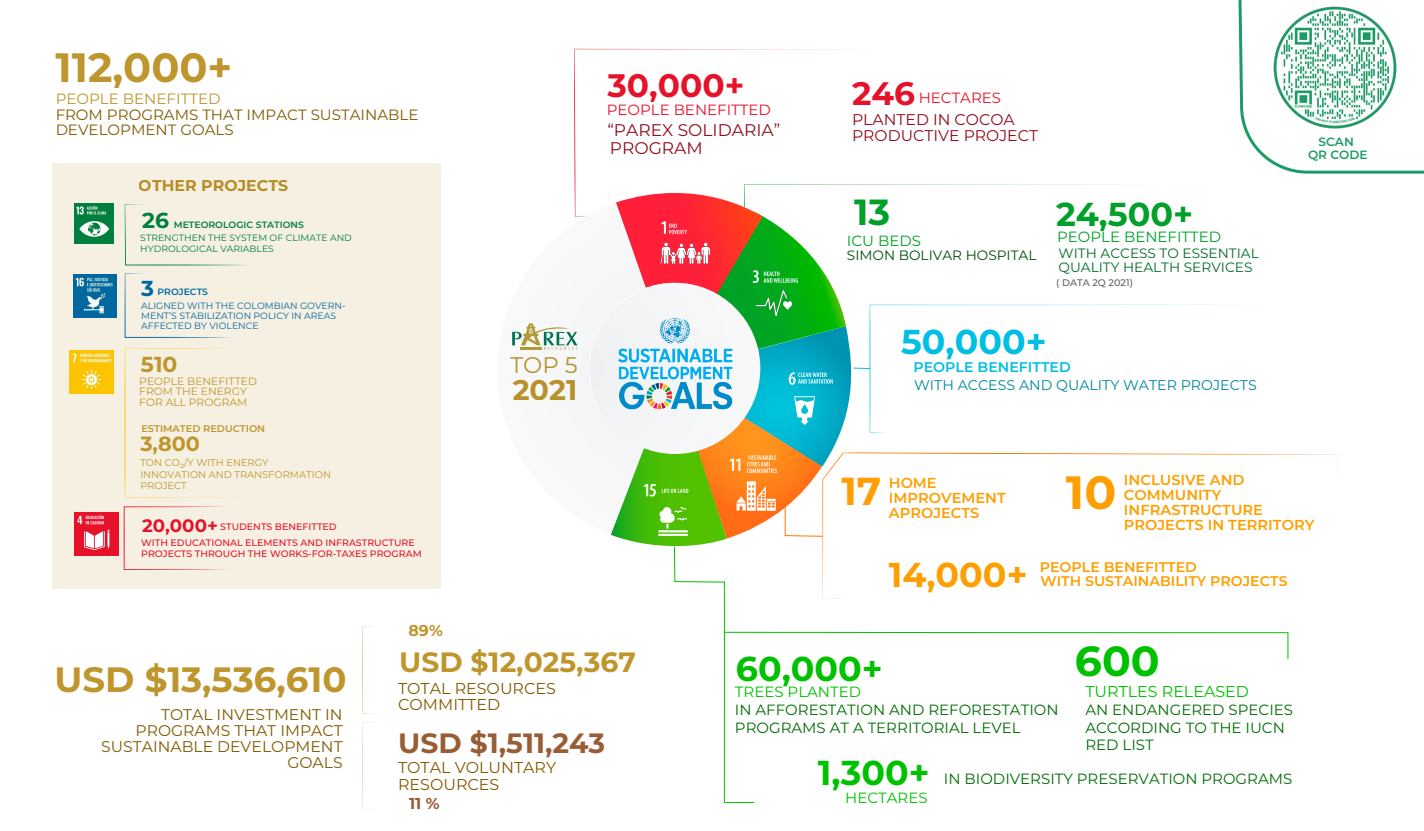
<style>
.page{position:relative;width:1424px;height:831px;background:#fff}
.page>*{position:absolute;margin:0;border:0;box-sizing:border-box;transform-origin:0 0}
.t1{font:700 46.5px "Montserrat";color:#ff9e00}
.t2{font:700 42px "Montserrat";color:#00c100}
.t3{font:700 40.9px "Montserrat";color:#bf962d}
.t4{font:700 39px "Montserrat";color:#ff9e00}
.t5{font:700 36.3px "Montserrat";color:#00a029}
.t6{font:700 35.1px "Montserrat";color:#bf962d}
.t7{font:700 34.5px "Montserrat";color:#00c100}
.t8{font:700 34.5px "Montserrat";color:#00bee4}
.t9{font:700 34.5px "Montserrat";color:#ff9e00}
.t10{font:700 33.1px "Montserrat";color:#00a029}
.t11{font:700 32.5px "Montserrat";color:#e6122a}
.t12{font:700 28.4px "Montserrat";color:#bf962d}
.t13{font:700 27.9px "Montserrat";color:#bf962d}
.t14{font:700 27.9px "Montserrat";color:#995d36}
.t15{font:22.6px "Montserrat";color:#bf962d}
.t16{font:700 21.6px "Montserrat";color:#bf962d}
.t17{font:700 21.6px "Montserrat";color:#007f3e}
.t18{font:700 21.6px "Montserrat";color:#0068a0}
.t19{font:700 20.5px "Montserrat";color:#bf962d}
.t20{font:16.9px/17.4px "Montserrat";color:#910c1e}
.t21{font:15.7px/16.3px "Montserrat";color:#825a00}
.t22{font:15.7px "Montserrat";color:#00c100}
.t23{font:700 15.7px "Montserrat";color:#bf962d}
.t24{font:700 15.7px "Montserrat";color:#995d36}
.t25{font:700 15.6px "Montserrat";color:#bf962d}
.t26{font:15.5px/16px "Montserrat";color:#825a00;text-align:right}
.t27{font:15.5px/16px "Montserrat";color:#910c1e}
.t28{font:14.9px/15.4px "Montserrat";color:#825a00}
.t29{font:14.9px "Montserrat";color:#bf962d}
.t30{font:14.8px/17.8px "Montserrat";color:#006d03}
.t31{font:14.8px "Montserrat";color:#e6122a}
.t32{font:14.8px "Montserrat";color:#00a029}
.t33{font:14.8px "Montserrat";color:#00c100}
.t34{font:600 14.5px/14.9px "Montserrat";color:#ff9e00}
.t35{font:600 14px "Montserrat";color:#ff9e00}
.t36{font:14px "Montserrat";color:#00879d}
.t37{font:600 14px "Montserrat";color:#00bee4}
.t38{font:13.5px/14px "Montserrat";color:#036d28}
.t39{font:13.5px "Montserrat";color:#004e0a}
.t40{font:600 12px/13px "Montserrat";color:#1c9c64;text-align:center}
.t41{font:10.6px/11px "Montserrat";color:#bf962d}
.t42{font:9.7px/11.6px "Montserrat";color:#bf962d}
.t43{font:600 9.7px "Montserrat";color:#bf962d}
.t44{font:500 9.5px "Montserrat";color:#606060}
.t45{font:500 9.4px/11.2px "Montserrat";color:#e6122a}
.t46{font:9.2px/10px "Montserrat";color:#0068a0}
.t47{font:9.2px/10.2px "Montserrat";color:#007f3e}
.t48{font:600 9.2px "Montserrat";color:#007f3e}
.t49{font:600 9.2px "Montserrat";color:#0068a0}
.s1{font-weight:700;font-size:18px}
</style>
<div class="page">
<div style="left:53px;top:163px;width:388px;height:425px;background:#f6f0e2"></div>
<svg style="left:125px;top:204px;width:117px;height:61px"></svg>
<svg style="left:125px;top:273px;width:106px;height:65px"></svg>
<svg style="left:362px;top:626px;width:12px;height:87px"></svg>
<img style="left:74px;top:204px;width:40px;height:39px">
<img style="left:74px;top:275px;width:42px;height:43px">
<svg style="left:124px;top:348px;width:118px;height:150px"></svg>
<img style="left:70px;top:350px;width:43px;height:44px">
<svg style="left:574px;top:49px;width:149px;height:167px"></svg>
<div style="left:497px;top:192px;width:354px;height:354px;background:#f8f8f9;border-radius:177px"></div>
<svg style="left:723px;top:49px;width:565px;height:754px"></svg>
<svg style="left:512px;top:323px;width:65px;height:26px"></svg>
<svg style="left:589px;top:193px;width:281px;height:440px"></svg>
<svg style="left:124px;top:506px;width:101px;height:64px"></svg>
<img style="left:75px;top:512px;width:43px;height:43px">
<svg style="left:1235px;top:0;width:188px;height:175px"></svg>
<h3 class="t3" style="left:56px;top:37px;width:178px">112,000+</h3>
<p class="t29" style="left:56px;top:89px;width:166px">PEOPLE BENEFITTED</p>
<p class="t28" style="left:56px;top:106px;width:364px">FROM PROGRAMS THAT IMPACT SUSTAINABLE<br>DEVELOPMENT GOALS</p>
<p class="t25" style="left:139px;top:174px;width:151px">OTHER PROJECTS</p>
<h3 class="t17" style="left:142px;top:204px;width:28px">26</h3>
<p class="t48" style="left:174px;top:218px;width:132px">METEOROLOGIC STATIONS</p>
<p class="t47" style="left:140px;top:233px;width:213px">STRENGTHEN THE SYSTEM OF CLIMATE AND<br>HYDROLOGICAL VARIABLES</p>
<h3 class="t18" style="left:141px;top:273px;width:14px">3</h3>
<p class="t49" style="left:157px;top:285px;width:52px">PROJECTS</p>
<p class="t46" style="left:141px;top:301px;width:206px">ALIGNED WITH THE COLOMBIAN GOVERN-<br>MENT’S STABILIZATION POLICY IN AREAS<br>AFFECTED BY VIOLENCE</p>
<h3 class="t16" style="left:141px;top:348px;width:38px">510</h3>
<p class="t41" style="left:139px;top:375px;width:119px">PEOPLE BENEFITTED</p>
<p class="t41" style="left:139px;top:385px;width:110px">FROM THE ENERGY<br>FOR ALL PROGRAM</p>
<p class="t43" style="left:141px;top:422px;width:125px">ESTIMATED REDUCTION</p>
<p class="t42" style="left:140px;top:456px;width:192px">TON CO2/Y WITH ENERGY<br>INNOVATION AND TRANSFORMATION<br>PROJECT</p>
<h3 class="t19" style="left:140px;top:428px;width:61px">3,800</h3>
<p class="t45" style="left:142px;top:520px;width:196px"><span class="s1">20,000+</span> STUDENTS BENEFITTED</p>
<p class="t45" style="left:141px;top:536px;width:282px">WITH EDUCATIONAL ELEMENTS AND INFRASTRUCTURE<br>PROJECTS THROUGH THE WORKS-FOR-TAXES PROGRAM</p>
<p class="t23" style="left:408px;top:618px;width:36px">89%</p>
<h3 class="t15" style="left:510px;top:349px;width:69px">TOP 5</h3>
<h3 class="t12" style="left:512px;top:369px;width:66px">2021</h3>
<h3 class="t11" style="left:607px;top:62px;width:138px">30,000+</h3>
<h3 class="t11" style="left:852px;top:70px;width:64px">246</h3>
<p class="t31" style="left:918px;top:88px;width:84px">HECTARES</p>
<p class="t31" style="left:606px;top:99px;width:165px">PEOPLE BENEFITTED</p>
<p class="t27" style="left:852px;top:111px;width:187px">PLANTED IN COCOA<br>PRODUCTIVE PROJECT</p>
<p class="t20" style="left:607px;top:121px;width:174px">“PAREX SOLIDARIA”<br>PROGRAM</p>
<h3 class="t5" style="left:854px;top:186px;width:38px">13</h3>
<h3 class="t10" style="left:1055px;top:190px;width:139px">24,500+</h3>
<p class="t32" style="left:1057px;top:227px;width:165px">PEOPLE BENEFITTED</p>
<p class="t44" style="left:1056px;top:276px;width:78px">( DATA 2Q 2021)</p>
<p class="t32" style="left:846px;top:231px;width:75px">ICU BEDS</p>
<p class="t39" style="left:846px;top:246px;width:191px">SIMON BOLIVAR HOSPITAL</p>
<p class="t38" style="left:1058px;top:245px;width:202px">WITH ACCESS TO ESSENTIAL<br>QUALITY HEALTH SERVICES</p>
<h3 class="t8" style="left:901px;top:317px;width:147px">50,000+</h3>
<p class="t37" style="left:913px;top:356px;width:159px">PEOPLE BENEFITTED</p>
<p class="t36" style="left:914px;top:375px;width:344px">WITH ACCESS AND QUALITY WATER PROJECTS</p>
<p class="t40" style="left:1307px;top:135px;width:61px">SCAN<br>QR CODE</p>
<h3 class="t4" style="left:841px;top:462px;width:41px">17</h3>
<h1 class="t1" style="left:1065px;top:459px;width:52px">10</h1>
<p class="t34" style="left:888px;top:474px;width:119px">HOME<br>IMPROVEMENT<br>APROJECTS</p>
<p class="t34" style="left:1123px;top:472px;width:192px">INCLUSIVE AND<br>COMMUNITY<br>INFRASTRUCTURE<br>PROJECTS IN TERRITORY</p>
<h3 class="t9" style="left:888px;top:550px;width:140px">14,000+</h3>
<p class="t35" style="left:1039px;top:557px;width:159px">PEOPLE BENEFITTED</p>
<p class="t35" style="left:1040px;top:571px;width:248px">WITH SUSTAINABILITY PROJECTS</p>
<h3 class="t6" style="left:55px;top:654px;width:293px">USD $13,536,610</h3>
<p class="t26" style="left:101px;top:705px;width:243px">TOTAL INVESTMENT IN<br>PROGRAMS THAT IMPACT<br>SUSTAINABLE DEVELOPMENT<br>GOALS</p>
<h3 class="t13" style="left:399px;top:641px;width:238px">USD $12,025,367</h3>
<p class="t21" style="left:398px;top:679px;width:159px">TOTAL RESOURCES<br>COMMITTED</p>
<h3 class="t14" style="left:398px;top:723px;width:208px">USD $1,511,243</h3>
<p class="t21" style="left:398px;top:758px;width:159px">TOTAL VOLUNTARY<br>RESOURCES</p>
<p class="t24" style="left:409px;top:791px;width:32px">11 %</p>
<h3 class="t7" style="left:735px;top:643px;width:148px">60,000+</h3>
<h2 class="t2" style="left:1074px;top:630px;width:86px">600</h2>
<p class="t22" style="left:1085px;top:680px;width:165px">TURTLES RELEASED</p>
<p class="t30" style="left:1085px;top:700px;width:209px">AN ENDANGERED SPECIES<br>ACCORDING TO THE IUCN<br>RED LIST</p>
<p class="t33" style="left:734px;top:681px;width:128px">TREES PLANTED</p>
<p class="t30" style="left:734px;top:700px;width:325px">IN AFFORESTATION AND REFORESTATION<br>PROGRAMS AT A TERRITORIAL LEVEL</p>
<h3 class="t7" style="left:817px;top:747px;width:113px">1,300+</h3>
<p class="t33" style="left:845px;top:787px;width:84px">HECTARES</p>
<p class="t30" style="left:943px;top:769px;width:350px">IN BIODIVERSITY PRESERVATION PROGRAMS</p>
</div>
